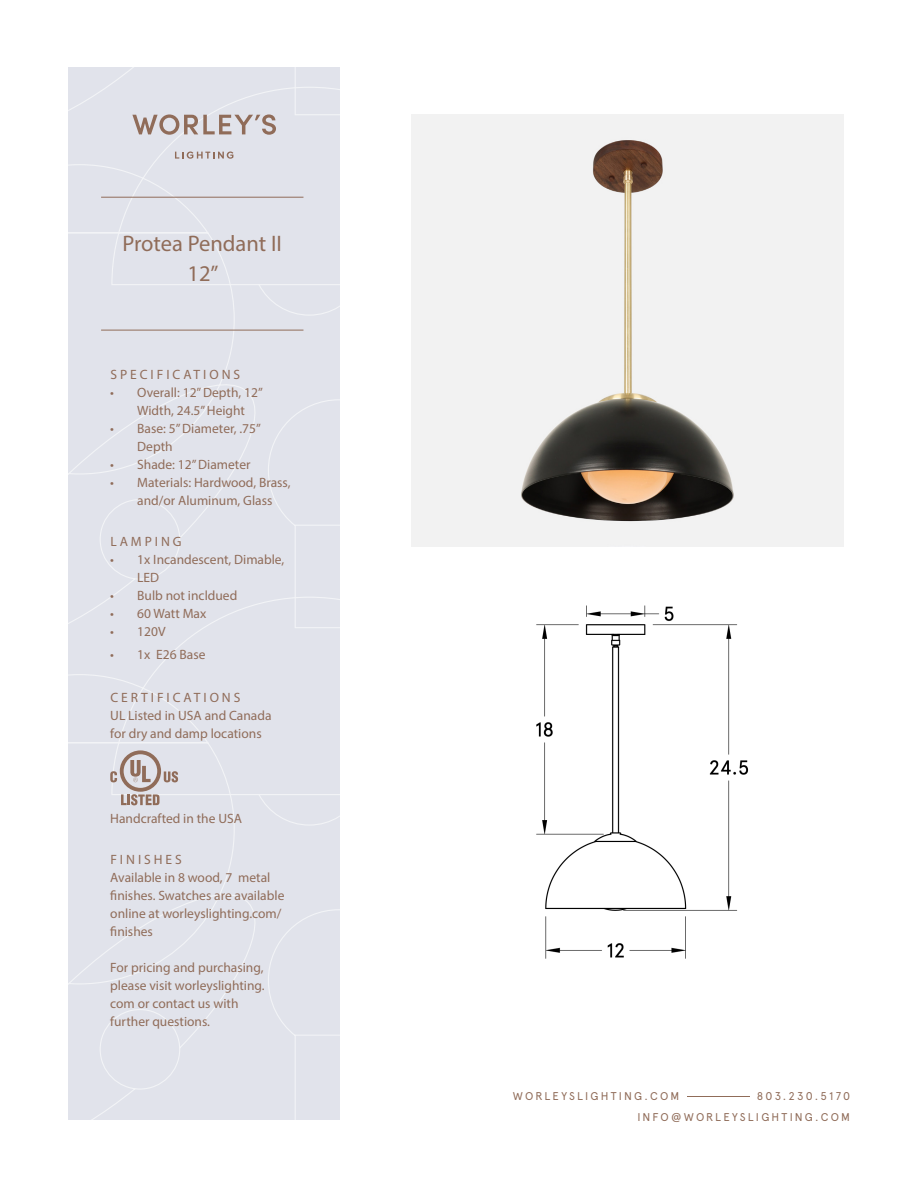
<style>
.page{position:relative;width:918px;height:1188px;background:#fff}
.page>*{position:absolute;margin:0;border:0;box-sizing:border-box;transform-origin:0 0}
.t1{font:22.5px "Myriad Pro";color:#906c59}
.t2{font:13.5px/18px "Myriad Pro";color:#906c59}
.t3{font:13.5px "Myriad Pro";letter-spacing:.22em;color:#906c59}
.t4{font:11.25px "Apercu Pro";letter-spacing:.19em;color:#906c59}
</style>
<div class="page">
<img style="left:412px;top:114px;width:432px;height:432px">
<img style="left:536px;top:605px;width:213px;height:354px">
<hr style="left:687px;top:1096px;width:62px;height:1px;background:#906c59">
<div style="left:68px;top:146px;width:272px;height:450px;background:#e1e3eb"></div>
<div style="left:68px;top:596px;width:272px;height:524px;background:#e1e3eb"></div>
<svg style="left:110px;top:750px;width:68px;height:55px"></svg>
<svg style="left:68px;top:68px;width:272px;height:78px"></svg>
<svg style="left:175px;top:152px;width:58px;height:7px"></svg>
<hr style="left:101px;top:197px;width:202px;height:1px;background:#906c59">
<hr style="left:101px;top:330px;width:202px;height:1px;background:#906c59">
<p class="t1" style="left:122px;top:230px;width:161px">Protea Pendant II</p>
<p class="t1" style="left:188px;top:260px;width:33px">12”</p>
<p class="t3" style="left:110px;top:367px;width:131px">SPECIFICATIONS</p>
<p class="t2" style="left:137px;top:384px;width:127px;text-indent:-27px">• Overall: 12” Depth, 12”<br>Width, 24.5” Height</p>
<p class="t2" style="left:137px;top:420px;width:125px;text-indent:-27px">• Base: 5” Diameter, .75”<br>Depth</p>
<p class="t2" style="left:110px;top:456px;width:142px">• Shade: 12” Diameter</p>
<p class="t2" style="left:137px;top:474px;width:155px;text-indent:-27px">• Materials: Hardwood, Brass, and/or Aluminum, Glass</p>
<p class="t3" style="left:110px;top:533px;width:73px">LAMPING</p>
<p class="t2" style="left:137px;top:550px;width:149px;text-indent:-27px">• 1x Incandescent, Dimable,<br>LED</p>
<p class="t2" style="left:110px;top:586px;width:129px">• Bulb not incldued</p>
<p class="t2" style="left:110px;top:604px;width:98px">• 60 Watt Max</p>
<p class="t2" style="left:110px;top:622px;width:57px">• 120V</p>
<p class="t2" style="left:110px;top:645px;width:97px">• 1x E26 Base</p>
<p class="t3" style="left:110px;top:689px;width:132px">CERTIFICATIONS</p>
<p class="t2" style="left:110px;top:706px;width:163px">UL Listed in USA and Canada for dry and damp locations</p>
<p class="t2" style="left:110px;top:810px;width:133px">Handcrafted in the USA</p>
<p class="t3" style="left:110px;top:851px;width:73px">FINISHES</p>
<p class="t2" style="left:110px;top:868px;width:176px">Available in 8 wood, 7 metal finishes. Swatches are available online at worleyslighting.com/ finishes</p>
<p class="t2" style="left:110px;top:958px;width:156px">For pricing and purchasing, please visit worleyslighting. com or contact us with further questions.</p>
<p class="t4" style="left:513px;top:1087px;width:168px">WORLEYSLIGHTING.COM</p>
<p class="t4" style="left:757px;top:1087px;width:95px">803.230.5170</p>
<p class="t4" style="left:637px;top:1108px;width:214px">INFO@WORLEYSLIGHTING.COM</p>
</div>
